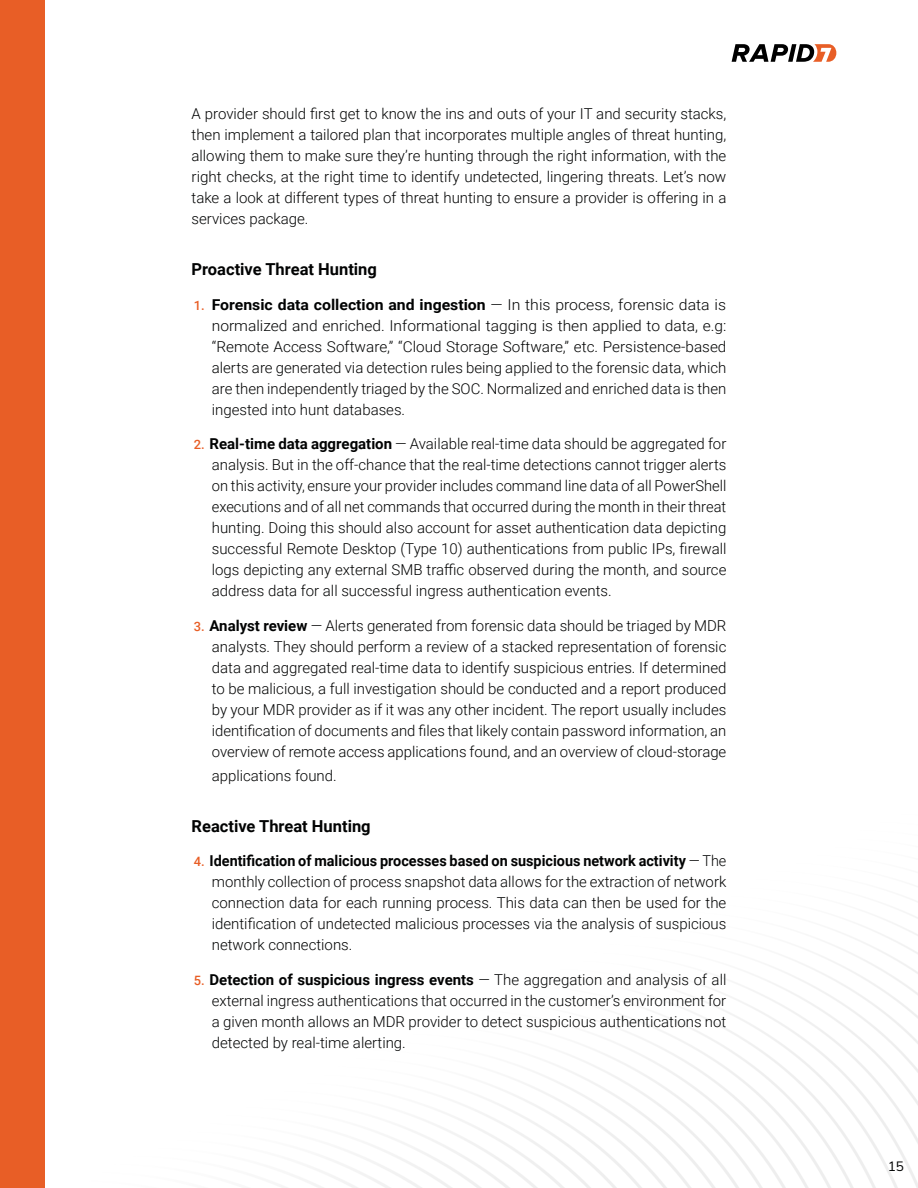
<style>
.page{position:relative;width:918px;height:1188px;background:#fff}
.page>*{position:absolute;margin:0;border:0;box-sizing:border-box;transform-origin:0 0}
.t1{font:700 16.5px "Roboto";color:#020303}
.Body{font:300 15px/21px "Roboto";color:#020303;text-align:justify}
.Body-2{font:300 15px/21px "Roboto";color:#020303;text-align:justify;scale:1.06 1}
.Body-3{font:300 15px/21px "Roboto";color:#020303;text-align:justify;scale:.96 1}
.t2{font:13.5px "Mulish";color:#020303}
.s1{font-weight:500;font-size:12.9px;color:#e85e26}
.s2{font-weight:700}
</style>
<div class="page">
<img style="left:44px;top:94px;width:874px;height:1094px">
<svg style="left:732px;top:44px;width:104px;height:18px"></svg>
<div style="left:0;top:0;width:44px;height:1188px;background:#e85e26"></div>
<p class="Body" style="left:192px;top:103px;width:536px">A provider should first get to know the ins and outs of your IT and security stacks, then implement a tailored plan that incorporates multiple angles of threat hunting, allowing them to make sure they’re hunting through the right information, with the right checks, at the right time to identify undetected, lingering threats. Let’s now take a look at different types of threat hunting to ensure a provider is offering in a services package.</p>
<h3 class="t1" style="left:192px;top:258px;width:187px">Proactive Threat Hunting</h3>
<p class="Body-2" style="left:212px;top:293px;width:487px;text-indent:-18px"><span class="s1">1.</span> <span class="s2">Forensic data collection and ingestion</span> — In this process, forensic data is normalized and enriched. Informational tagging is then applied to data, e.g: “Remote Access Software,” “Cloud Storage Software,” etc. Persistence-based alerts are generated via detection rules being applied to the forensic data, which are then independently triaged by the SOC. Normalized and enriched data is then ingested into hunt databases.</p>
<p class="Body" style="left:212px;top:433px;width:516px;text-indent:-18px"><span class="s1">2.</span> <span class="s2">Real-time data aggregation</span> — Available real-time data should be aggregated for analysis. But in the off-chance that the real-time detections cannot trigger alerts on this activity, ensure your provider includes command line data of all PowerShell executions and of all net commands that occurred during the month in their threat hunting. Doing this should also account for asset authentication data depicting successful Remote Desktop (Type 10) authentications from public IPs, firewall logs depicting any external SMB traffic observed during the month, and source address data for all successful ingress authentication events.</p>
<p class="Body" style="left:212px;top:614px;width:516px;text-indent:-18px"><span class="s1">3.</span> <span class="s2">Analyst review</span> — Alerts generated from forensic data should be triaged by MDR analysts. They should perform a review of a stacked representation of forensic data and aggregated real-time data to identify suspicious entries. If determined to be malicious, a full investigation should be conducted and a report produced by your MDR provider as if it was any other incident. The report usually includes identification of documents and files that likely contain password information, an overview of remote access applications found, and an overview of cloud-storage</p>
<p class="Body" style="left:212px;top:764px;width:126px">applications found.</p>
<h3 class="t1" style="left:192px;top:814px;width:181px">Reactive Threat Hunting</h3>
<p class="Body-3" style="left:212px;top:850px;width:538px;text-indent:-18px"><span class="s1">4.</span> <span class="s2">Identification of malicious processes based on suspicious network activity</span> — The monthly collection of process snapshot data allows for the extraction of network connection data for each running process. This data can then be used for the identification of undetected malicious processes via the analysis of suspicious network connections.</p>
<p class="Body" style="left:212px;top:968px;width:516px;text-indent:-18px"><span class="s1">5.</span> <span class="s2">Detection of suspicious ingress events</span> — The aggregation and analysis of all external ingress authentications that occurred in the customer’s environment for a given month allows an MDR provider to detect suspicious authentications not detected by real-time alerting.</p>
<p class="t2" style="left:888px;top:1157px;width:18px">15</p>
</div>
